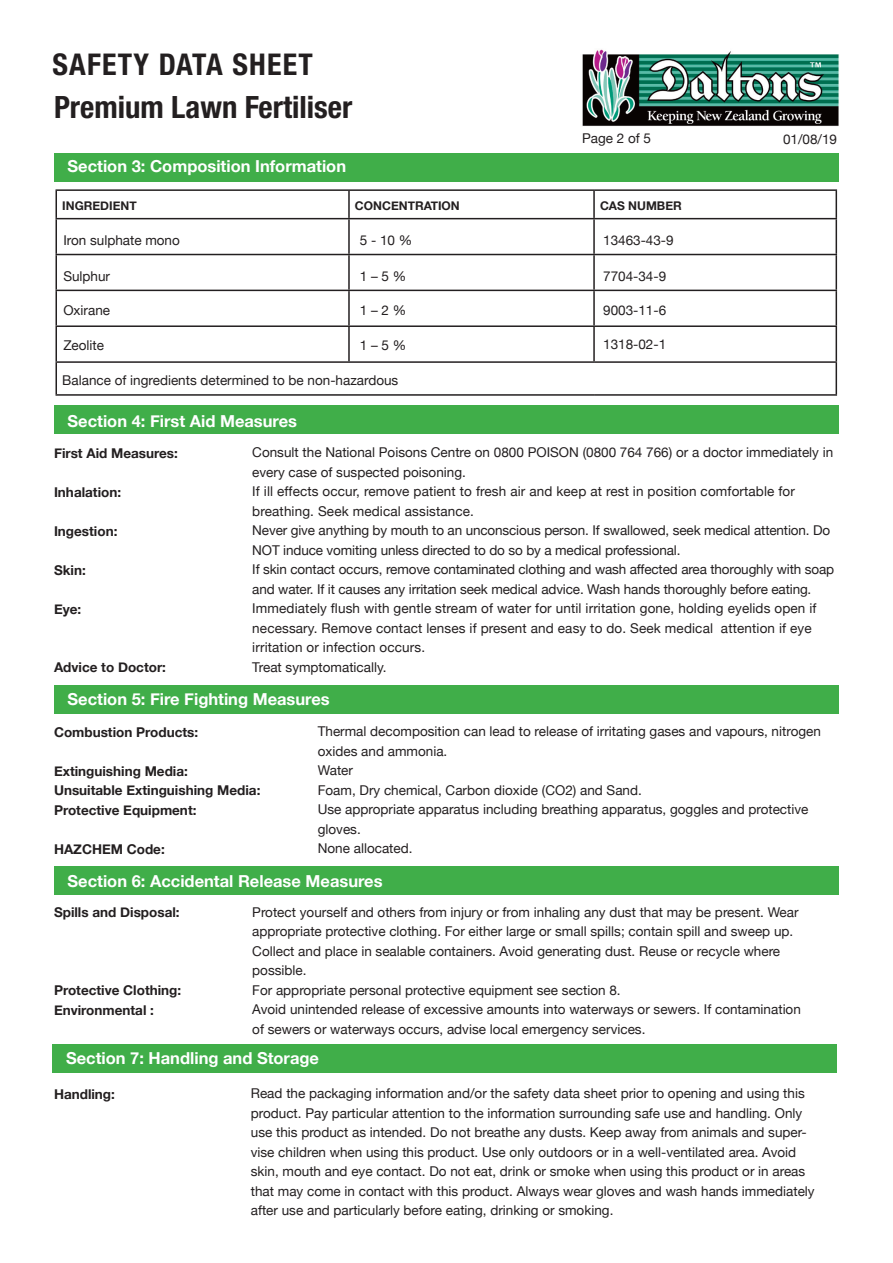
<style>
.page{position:relative;width:893px;height:1263px;background:#fff}
.page>*{position:absolute;margin:0;border:0;box-sizing:border-box;transform-origin:0 0}
.t1{font:700 condensed 30.75px "Helvetica Neue LT Pro";color:#231f20}
.t2{font:700 condensed 30px "Helvetica Neue LT Pro";letter-spacing:.04em;color:#231f20}
.t3{font:700 16.5px "Helvetica Neue";color:#fff}
.t4{font:13.5px/19.5px "Helvetica Neue";color:#231f20}
.t5{font:700 13.5px/19.5px "Helvetica Neue";color:#231f20}
.t6{font:700 12px "Helvetica Neue";color:#231f20}
</style>
<div class="page">
<img style="left:582px;top:49px;width:257px;height:77px">
<div style="left:54px;top:154px;width:785px;height:28px;background:#40ae49"></div>
<hr style="left:56px;top:189px;width:293px;height:2px;background:#231f20">
<svg style="left:56px;top:191px;width:1px;height:27px"></svg>
<hr style="left:349px;top:189px;width:245px;height:2px;background:#231f20">
<hr style="left:348px;top:191px;width:2px;height:27px;background:#231f20">
<hr style="left:594px;top:189px;width:243px;height:2px;background:#231f20">
<hr style="left:593px;top:191px;width:2px;height:27px;background:#231f20">
<svg style="left:836px;top:191px;width:1px;height:27px"></svg>
<hr style="left:56px;top:218px;width:293px;height:1px;background:#231f20">
<hr style="left:56px;top:219px;width:1px;height:35px;background:#231f20">
<hr style="left:349px;top:218px;width:245px;height:1px;background:#231f20">
<hr style="left:348px;top:219px;width:2px;height:35px;background:#231f20">
<hr style="left:594px;top:218px;width:243px;height:1px;background:#231f20">
<hr style="left:593px;top:219px;width:2px;height:35px;background:#231f20">
<hr style="left:836px;top:219px;width:1px;height:35px;background:#231f20">
<hr style="left:56px;top:254px;width:293px;height:1px;background:#231f20">
<hr style="left:56px;top:255px;width:1px;height:35px;background:#231f20">
<hr style="left:349px;top:254px;width:245px;height:1px;background:#231f20">
<hr style="left:348px;top:255px;width:2px;height:35px;background:#231f20">
<hr style="left:594px;top:254px;width:243px;height:1px;background:#231f20">
<hr style="left:593px;top:255px;width:2px;height:35px;background:#231f20">
<hr style="left:836px;top:255px;width:1px;height:35px;background:#231f20">
<hr style="left:56px;top:290px;width:293px;height:1px;background:#231f20">
<hr style="left:56px;top:291px;width:1px;height:34px;background:#231f20">
<hr style="left:349px;top:290px;width:245px;height:1px;background:#231f20">
<hr style="left:348px;top:291px;width:2px;height:34px;background:#231f20">
<hr style="left:594px;top:290px;width:243px;height:1px;background:#231f20">
<hr style="left:593px;top:291px;width:2px;height:34px;background:#231f20">
<hr style="left:836px;top:291px;width:1px;height:34px;background:#231f20">
<hr style="left:56px;top:325px;width:293px;height:2px;background:#231f20">
<hr style="left:56px;top:327px;width:1px;height:34px;background:#231f20">
<hr style="left:349px;top:325px;width:245px;height:2px;background:#231f20">
<hr style="left:348px;top:327px;width:2px;height:34px;background:#231f20">
<hr style="left:594px;top:325px;width:243px;height:2px;background:#231f20">
<hr style="left:593px;top:327px;width:2px;height:34px;background:#231f20">
<hr style="left:836px;top:327px;width:1px;height:34px;background:#231f20">
<hr style="left:56px;top:361px;width:293px;height:2px;background:#231f20">
<hr style="left:56px;top:363px;width:1px;height:31px;background:#231f20">
<hr style="left:349px;top:361px;width:245px;height:2px;background:#231f20">
<hr style="left:594px;top:361px;width:243px;height:2px;background:#231f20">
<hr style="left:836px;top:363px;width:1px;height:31px;background:#231f20">
<hr style="left:56px;top:394px;width:293px;height:2px;background:#231f20">
<hr style="left:349px;top:394px;width:245px;height:2px;background:#231f20">
<hr style="left:594px;top:394px;width:243px;height:2px;background:#231f20">
<div style="left:54px;top:405px;width:785px;height:29px;background:#40ae49"></div>
<div style="left:54px;top:685px;width:785px;height:28px;background:#40ae49"></div>
<div style="left:54px;top:867px;width:785px;height:28px;background:#40ae49"></div>
<div style="left:52px;top:1044px;width:785px;height:28px;background:#40ae49"></div>
<h2 class="t2" style="left:52px;top:47px;width:262px">SAFETY DATA SHEET</h2>
<h1 class="t1" style="left:54px;top:89px;width:300px">Premium Lawn Fertiliser</h1>
<p class="t4" style="left:582px;top:128px;width:71px">Page 2 of 5</p>
<p class="t3" style="left:68px;top:156px;width:280px">Section 3: Composition Information</p>
<p class="t6" style="left:62px;top:199px;width:76px">INGREDIENT</p>
<p class="t6" style="left:355px;top:199px;width:106px">CONCENTRATION</p>
<p class="t6" style="left:600px;top:199px;width:83px">CAS NUMBER</p>
<p class="t4" style="left:63px;top:230px;width:118px">Iron sulphate mono</p>
<p class="t4" style="left:63px;top:266px;width:48px">Sulphur</p>
<p class="t4" style="left:63px;top:300px;width:48px">Oxirane</p>
<p class="t4" style="left:63px;top:335px;width:42px">Zeolite</p>
<p class="t4" style="left:360px;top:230px;width:54px">5 - 10 %</p>
<p class="t4" style="left:360px;top:266px;width:48px">1 – 5 %</p>
<p class="t4" style="left:360px;top:300px;width:48px">1 – 2 %</p>
<p class="t4" style="left:360px;top:335px;width:48px">1 – 5 %</p>
<p class="t4" style="left:62px;top:370px;width:338px">Balance of ingredients determined to be non-hazardous</p>
<p class="t4" style="left:603px;top:230px;width:72px">13463-43-9</p>
<p class="t4" style="left:603px;top:266px;width:65px">7704-34-9</p>
<p class="t4" style="left:603px;top:300px;width:65px">9003-11-6</p>
<p class="t4" style="left:603px;top:334px;width:65px">1318-02-1</p>
<p class="t4" style="left:783px;top:129px;width:56px">01/08/19</p>
<p class="t3" style="left:68px;top:410px;width:231px">Section 4: First Aid Measures</p>
<p class="t5" style="left:54px;top:443px;width:125px">First Aid Measures:</p>
<p class="t5" style="left:54px;top:482px;width:69px">Inhalation:</p>
<p class="t5" style="left:54px;top:521px;width:65px">Ingestion:</p>
<p class="t5" style="left:54px;top:560px;width:33px">Skin:</p>
<p class="t5" style="left:54px;top:599px;width:29px">Eye:</p>
<p class="t4" style="left:252px;top:443px;width:583px">Consult the National Poisons Centre on 0800 POISON (0800 764 766) or a doctor immediately in every case of suspected poisoning.<br>If ill effects occur, remove patient to fresh air and keep at rest in position comfortable for breathing. Seek medical assistance.<br>Never give anything by mouth to an unconscious person. If swallowed, seek medical attention. Do NOT induce vomiting unless directed to do so by a medical professional.<br>If skin contact occurs, remove contaminated clothing and wash affected area thoroughly with soap and water. If it causes any irritation seek medical advice. Wash hands thoroughly before eating.<br>Immediately flush with gentle stream of water for until irritation gone, holding eyelids open if necessary. Remove contact lenses if present and easy to do. Seek medical attention if eye irritation or infection occurs.<br>Treat symptomatically.</p>
<p class="t3" style="left:68px;top:689px;width:264px">Section 5: Fire Fighting Measures</p>
<p class="t5" style="left:54px;top:722px;width:146px">Combustion Products:</p>
<p class="t5" style="left:54px;top:761px;width:208px">Extinguishing Media:<br>Unsuitable Extinguishing Media:<br>Protective Equipment:</p>
<p class="t5" style="left:54px;top:839px;width:112px">HAZCHEM Code:</p>
<p class="t5" style="left:54px;top:657px;width:114px">Advice to Doctor:</p>
<p class="t4" style="left:318px;top:722px;width:505px">Thermal decomposition can lead to release of irritating gases and vapours, nitrogen oxides and ammonia.<br>Water<br>Foam, Dry chemical, Carbon dioxide (CO2) and Sand.<br>Use appropriate apparatus including breathing apparatus, goggles and protective gloves.<br>None allocated.</p>
<p class="t3" style="left:68px;top:871px;width:316px">Section 6: Accidental Release Measures</p>
<p class="t4" style="left:252px;top:902px;width:550px">Protect yourself and others from injury or from inhaling any dust that may be present. Wear appropriate protective clothing. For either large or small spills; contain spill and sweep up.<br>Collect and place in sealable containers. Avoid generating dust. Reuse or recycle where possible.<br>For appropriate personal protective equipment see section 8.<br>Avoid unintended release of excessive amounts into waterways or sewers. If contamination of sewers or waterways occurs, advise local emergency services.</p>
<p class="t5" style="left:54px;top:902px;width:127px">Spills and Disposal:</p>
<p class="t5" style="left:54px;top:980px;width:129px">Protective Clothing:<br>Environmental :</p>
<p class="t3" style="left:66px;top:1048px;width:255px">Section 7: Handling and Storage</p>
<p class="t5" style="left:54px;top:1084px;width:62px">Handling:</p>
<p class="t4" style="left:251px;top:1083px;width:565px">Read the packaging information and/or the safety data sheet prior to opening and using this product. Pay particular attention to the information surrounding safe use and handling. Only use this product as intended. Do not breathe any dusts. Keep away from animals and super&shy;vise children when using this product. Use only outdoors or in a well-ventilated area. Avoid skin, mouth and eye contact. Do not eat, drink or smoke when using this product or in areas that may come in contact with this product. Always wear gloves and wash hands immediately after use and particularly before eating, drinking or smoking.</p>
</div>
